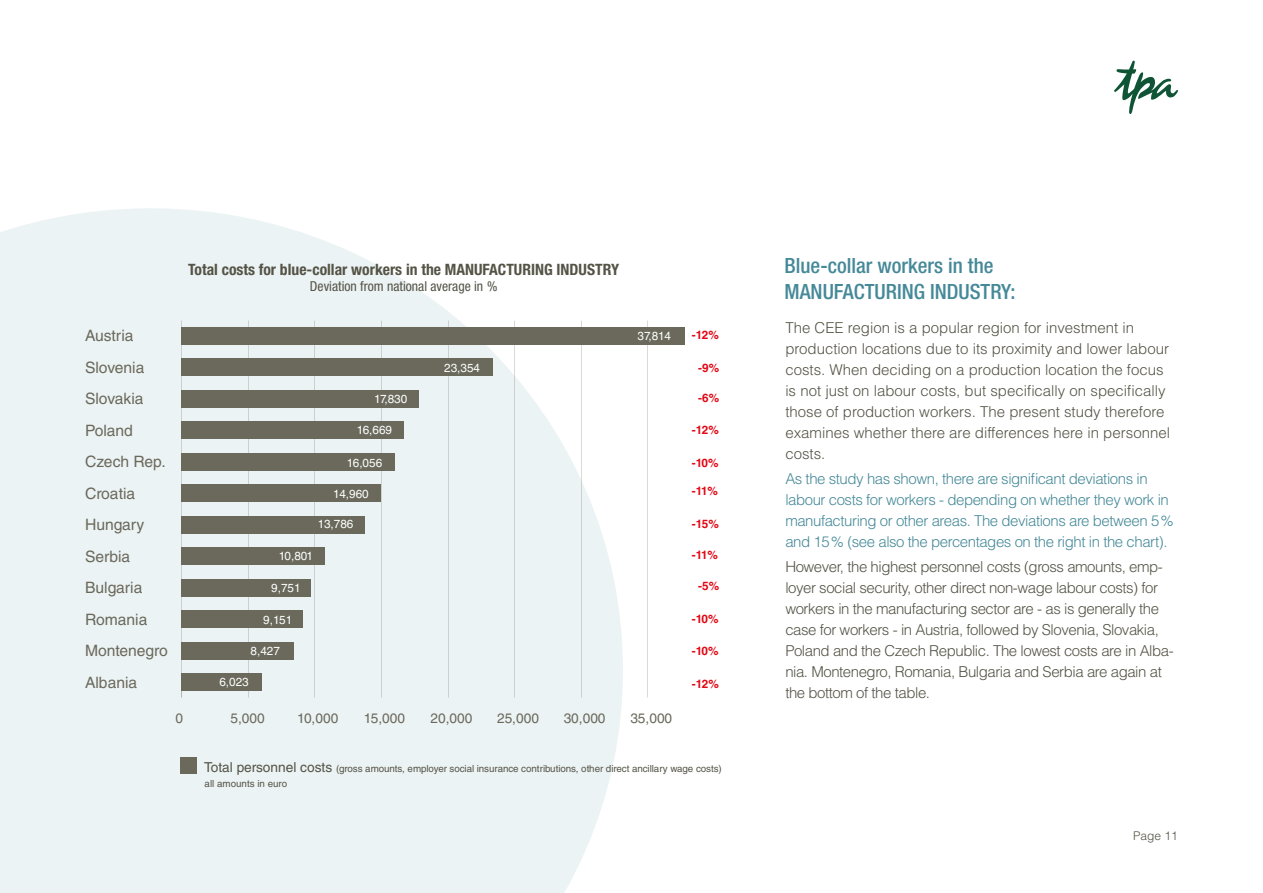
<style>
.page{position:relative;width:1263px;height:893px;background:#fff}
.page>*{position:absolute;margin:0;border:0;box-sizing:border-box;transform-origin:0 0}
.t1{font:500 condensed 21px/25.2px "Helvetica Neue LT Pro";color:#458998}
.t2{font:15.6px "Helvetica LT Std";color:#6a695c}
.t3{font:700 condensed 15.6px "Helvetica Neue LT Pro";color:#545346}
.t4{font:300 15px/21px "Helvetica LT Std";letter-spacing:-.03em;color:#545346}
.t5{font:300 15px/21px "Helvetica LT Std";color:#545346}
.t6{font:300 15px/21px "Helvetica LT Std";letter-spacing:-.03em;color:#458998}
.t7{font:13.65px "Helvetica LT Std";color:#6a695c}
.t8{font:condensed 13.65px "Helvetica Neue LT Pro";color:#545346}
.t9{font:300 12px "Helvetica LT Std";color:#545346}
.t10{font:11.7px "Helvetica LT Std";color:#fff}
.t11{font:700 11.7px "Helvetica LT Std";letter-spacing:-.055em;color:#e30613}
.t12{font:9.75px "Helvetica LT Std";letter-spacing:-.005em;color:#545346}
.s1{font-size:13.65px}
</style>
<div class="page">
<svg style="left:1114px;top:61px;width:64px;height:53px"></svg>
<svg style="left:0;top:208px;width:623px;height:685px;background:#eef4f5"></svg>
<div style="left:181px;top:327px;width:504px;height:18px;background:#6a695c"></div>
<div style="left:181px;top:359px;width:312px;height:17px;background:#6a695c"></div>
<div style="left:181px;top:390px;width:238px;height:18px;background:#6a695c"></div>
<div style="left:181px;top:422px;width:223px;height:17px;background:#6a695c"></div>
<div style="left:181px;top:453px;width:214px;height:18px;background:#6a695c"></div>
<div style="left:181px;top:484px;width:200px;height:18px;background:#6a695c"></div>
<div style="left:181px;top:516px;width:184px;height:18px;background:#6a695c"></div>
<div style="left:181px;top:547px;width:144px;height:18px;background:#6a695c"></div>
<div style="left:181px;top:579px;width:130px;height:18px;background:#6a695c"></div>
<div style="left:181px;top:610px;width:122px;height:18px;background:#6a695c"></div>
<div style="left:181px;top:642px;width:113px;height:17px;background:#6a695c"></div>
<div style="left:181px;top:673px;width:81px;height:18px;background:#6a695c"></div>
<div style="left:180px;top:757px;width:17px;height:17px;background:#6a695c"></div>
<p class="t3" style="left:188px;top:260px;width:433px">Total costs for blue-collar workers in the MANUFACTURING INDUSTRY</p>
<p class="t8" style="left:310px;top:278px;width:189px">Deviation from national average in %</p>
<p class="t2" style="left:85px;top:327px;width:50px">Austria</p>
<p class="t2" style="left:85px;top:358px;width:61px">Slovenia</p>
<p class="t2" style="left:85px;top:390px;width:60px">Slovakia</p>
<p class="t2" style="left:85px;top:421px;width:49px">Poland</p>
<p class="t2" style="left:85px;top:453px;width:82px">Czech Rep.</p>
<p class="t2" style="left:85px;top:484px;width:52px">Croatia</p>
<p class="t2" style="left:85px;top:516px;width:61px">Hungary</p>
<p class="t2" style="left:85px;top:547px;width:47px">Serbia</p>
<p class="t2" style="left:85px;top:579px;width:59px">Bulgaria</p>
<p class="t2" style="left:85px;top:610px;width:64px">Romania</p>
<p class="t2" style="left:85px;top:642px;width:84px">Montenegro</p>
<p class="t2" style="left:85px;top:673px;width:54px">Albania</p>
<p class="t10" style="left:374px;top:392px;width:35px">17,830</p>
<p class="t10" style="left:357px;top:423px;width:37px">16,669</p>
<p class="t10" style="left:347px;top:456px;width:37px">16,056</p>
<p class="t10" style="left:333px;top:487px;width:37px">14,960</p>
<p class="t10" style="left:318px;top:518px;width:37px">13,786</p>
<p class="t10" style="left:279px;top:549px;width:36px">10,801</p>
<p class="t10" style="left:271px;top:581px;width:31px">9,751</p>
<p class="t10" style="left:263px;top:613px;width:30px">9,151</p>
<p class="t10" style="left:251px;top:644px;width:31px">8,427</p>
<p class="t10" style="left:219px;top:675px;width:31px">6,023</p>
<p class="t10" style="left:444px;top:361px;width:37px">23,354</p>
<p class="t10" style="left:638px;top:329px;width:35px">37,814</p>
<p class="t7" style="left:176px;top:710px;width:9px">0</p>
<p class="t7" style="left:230px;top:710px;width:36px">5,000</p>
<p class="t7" style="left:297px;top:710px;width:43px">10,000</p>
<p class="t7" style="left:364px;top:710px;width:43px">15,000</p>
<p class="t7" style="left:430px;top:710px;width:43px">20,000</p>
<p class="t7" style="left:497px;top:710px;width:43px">25,000</p>
<p class="t7" style="left:564px;top:710px;width:43px">30,000</p>
<p class="t7" style="left:630px;top:710px;width:43px">35,000</p>
<p class="t11" style="left:692px;top:328px;width:29px">-12%</p>
<p class="t11" style="left:698px;top:361px;width:22px">-9%</p>
<p class="t11" style="left:698px;top:391px;width:22px">-6%</p>
<p class="t11" style="left:692px;top:422px;width:29px">-12%</p>
<p class="t11" style="left:692px;top:455px;width:28px">-10%</p>
<p class="t11" style="left:692px;top:484px;width:28px">-11%</p>
<p class="t11" style="left:692px;top:517px;width:29px">-15%</p>
<p class="t11" style="left:692px;top:547px;width:28px">-11%</p>
<p class="t11" style="left:698px;top:578px;width:22px">-5%</p>
<p class="t11" style="left:692px;top:611px;width:28px">-10%</p>
<p class="t11" style="left:692px;top:644px;width:28px">-10%</p>
<p class="t11" style="left:692px;top:677px;width:29px">-12%</p>
<p class="t12" style="left:204px;top:762px;width:519px"><span class="s1">Total personnel costs</span> (gross amounts, employer social insurance contributions, other direct ancillary wage costs)</p>
<p class="t12" style="left:205px;top:778px;width:84px">all amounts in euro</p>
<h1 class="t1" style="left:784px;top:253px;width:232px">Blue-collar workers in the<br>MANUFACTURING INDUSTRY:</h1>
<p class="t5" style="left:785px;top:317px;width:386px">The CEE region is a popular region for investment in production locations due to its proximity and lower labour costs. When deciding on a production location the focus is not just on labour costs, but specifically on specifically those of production workers. The present study therefore examines whether there are differences here in personnel costs.</p>
<p class="t6" style="left:785px;top:468px;width:390px">As the study has shown, there are significant deviations in labour costs for workers - depending on whether they work in manufacturing or other areas. The deviations are between 5% and 15% (see also the percentages on the right in the chart).</p>
<p class="t4" style="left:785px;top:556px;width:390px">However, the highest personnel costs (gross amounts, emp&shy;loyer social security, other direct non-wage labour costs) for workers in the manufacturing sector are - as is generally the case for workers - in Austria, followed by Slovenia, Slovakia, Poland and the Czech Republic. The lowest costs are in Alba&shy;nia. Montenegro, Romania, Bulgaria and Serbia are again at the bottom of the table.</p>
<p class="t9" style="left:1133px;top:828px;width:46px">Page 11</p>
</div>
